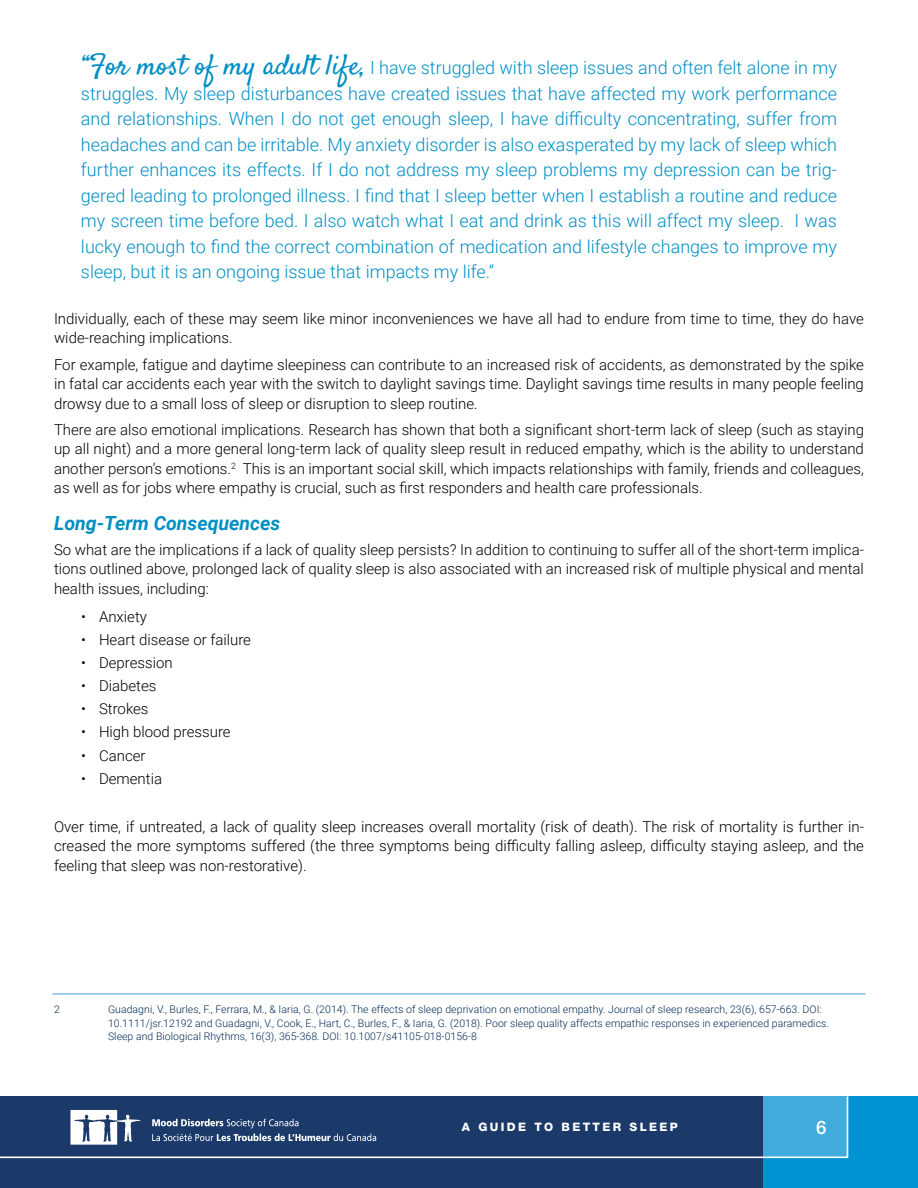
<style>
.page{position:relative;width:918px;height:1188px;background:#fff}
.page>*{position:absolute;margin:0;border:0;box-sizing:border-box;transform-origin:0 0}
.t1{font:italic 700 19.5px "Roboto";color:#008fc5}
.t2{font:500 18.6px "Helvetica Neue LT Std";color:#fff}
.t3{font:300 18px/25.5px "Roboto";color:#008fc5;text-align:justify}
.t4{font:300 15px/19.5px "Roboto";color:#000;text-align:justify}
.t5{font:800 11.7px "Helvetica Neue LT Std";letter-spacing:.2em;color:#fff}
.t6{font:300 10.5px/13.5px "Roboto";letter-spacing:.005em;color:#002955}
.s1{font-family:"Satisfy";font-weight:400;font-size:28.5px}
</style>
<div class="page">
<div style="left:0;top:1096px;width:918px;height:92px;background:#1b3a6a"></div>
<div style="left:764px;top:1096px;width:154px;height:92px;background:#0092d3"></div>
<svg style="left:0;top:1096px;width:849px;height:63px"></svg>
<svg style="left:152px;top:1119px;width:146px;height:9px"></svg>
<svg style="left:152px;top:1134px;width:224px;height:7px"></svg>
<svg style="left:70px;top:1110px;width:71px;height:35px"></svg>
<hr style="left:52px;top:994px;width:814px;height:1px;background:#3da2da">
<p class="t3" style="left:81px;top:54px;width:758px"><span class="s1">“For most of my adult life,</span> I have struggled with sleep issues and often felt alone in my struggles. My sleep disturbances have created issues that have affected my work performance and relationships. When I do not get enough sleep, I have difficulty concentrating, suffer from headaches and can be irritable. My anxiety disorder is also exasperated by my lack of sleep which further enhances its effects. If I do not address my sleep problems my depression can be trig&shy;gered leading to prolonged illness. I find that I sleep better when I establish a routine and reduce my screen time before bed. I also watch what I eat and drink as this will affect my sleep. I was lucky enough to find the correct combination of medication and lifestyle changes to improve my sleep, but it is an ongoing issue that impacts my life.”</p>
<p class="t4" style="left:54px;top:308px;width:812px">Individually, each of these may seem like minor inconveniences we have all had to endure from time to time, they do have wide-reaching implications.</p>
<p class="t4" style="left:54px;top:354px;width:811px">For example, fatigue and daytime sleepiness can contribute to an increased risk of accidents, as demonstrated by the spike in fatal car accidents each year with the switch to daylight savings time. Daylight savings time results in many people feeling drowsy due to a small loss of sleep or disruption to sleep routine.</p>
<p class="t4" style="left:54px;top:419px;width:812px">There are also emotional implications. Research has shown that both a significant short-term lack of sleep (such as staying up all night) and a more general long-term lack of quality sleep result in reduced empathy, which is the ability to understand another person’s emotions.<sup>2</sup> This is an important social skill, which impacts relationships with family, friends and colleagues, as well as for jobs where empathy is crucial, such as first responders and health care professionals.</p>
<h1 class="t1" style="left:54px;top:509px;width:228px">Long-Term Consequences</h1>
<p class="t4" style="left:54px;top:539px;width:812px">So what are the implications if a lack of quality sleep persists? In addition to continuing to suffer all of the short-term implica&shy;tions outlined above, prolonged lack of quality sleep is also associated with an increased risk of multiple physical and mental health issues, including:</p>
<p class="t4" style="left:81px;top:606px;width:67px">• Anxiety</p>
<p class="t4" style="left:81px;top:629px;width:172px">• Heart disease or failure</p>
<p class="t4" style="left:81px;top:652px;width:93px">• Depression</p>
<p class="t4" style="left:81px;top:675px;width:77px">• Diabetes</p>
<p class="t4" style="left:81px;top:699px;width:69px">• Strokes</p>
<p class="t4" style="left:81px;top:722px;width:151px">• High blood pressure</p>
<p class="t4" style="left:81px;top:745px;width:66px">• Cancer</p>
<p class="t4" style="left:81px;top:768px;width:83px">• Dementia</p>
<p class="t4" style="left:54px;top:816px;width:812px">Over time, if untreated, a lack of quality sleep increases overall mortality (risk of death). The risk of mortality is further in&shy;creased the more symptoms suffered (the three symptoms being difficulty falling asleep, difficulty staying asleep, and the feeling that sleep was non-restorative).</p>
<p class="t6" style="left:54px;top:1002px;width:7px">2</p>
<p class="t6" style="left:108px;top:1002px;width:723px">Guadagni, V., Burles, F., Ferrara, M., &amp; Iaria, G. (2014). The effects of sleep deprivation on emotional empathy. Journal of sleep research, 23(6), 657-663. DOI:<br>10.1111/jsr.12192 and Guadagni, V., Cook, E., Hart, C., Burles, F., &amp; Iaria, G. (2018). Poor sleep quality affects empathic responses in experienced paramedics.<br>Sleep and Biological Rhythms, 16(3), 365-368. DOI: 10.1007/s41105-018-0156-8</p>
<p class="t5" style="left:462px;top:1120px;width:217px">A GUIDE TO BETTER SLEEP</p>
<p class="t2" style="left:816px;top:1116px;width:12px">6</p>
</div>
